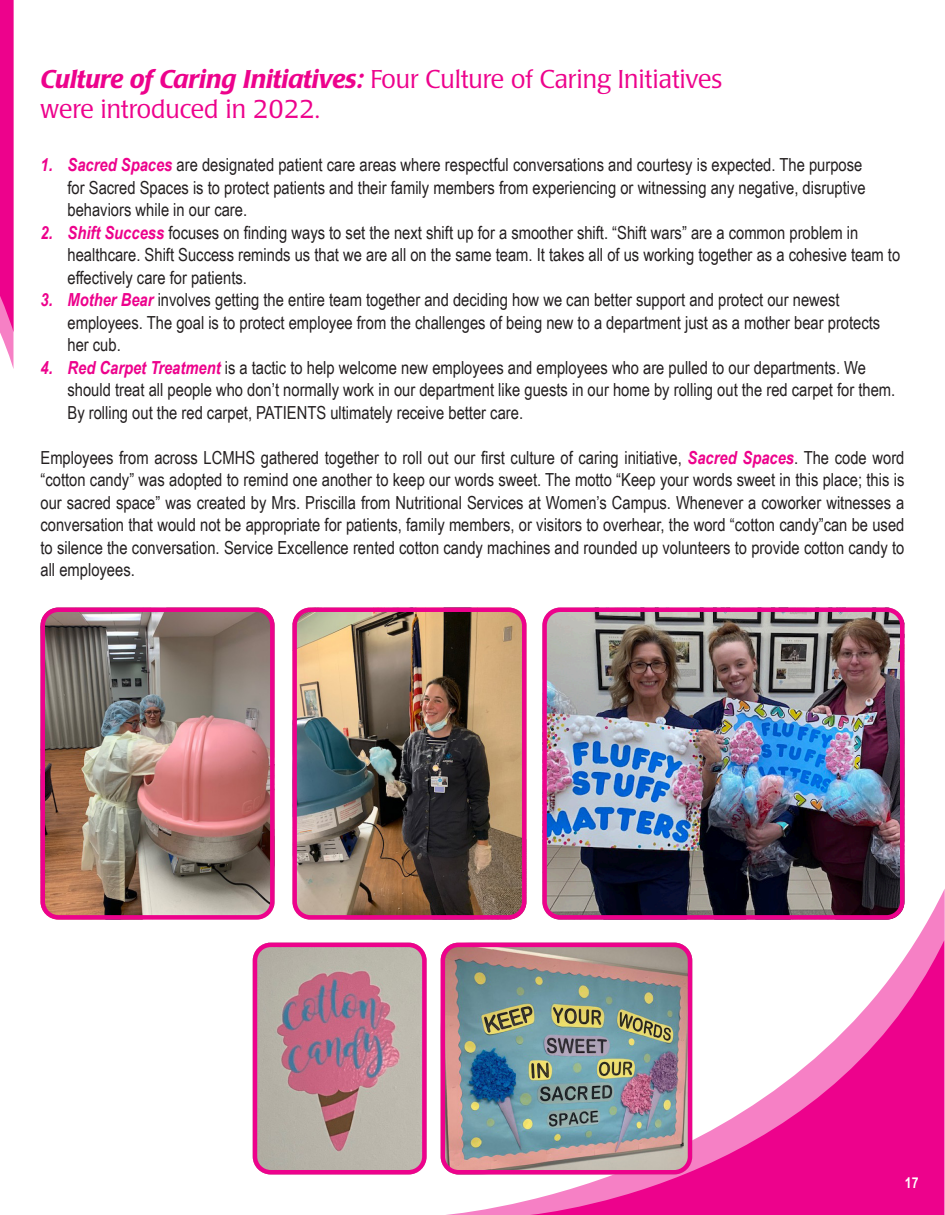
<style>
.page{position:relative;width:945px;height:1215px;background:#fff}
.page>*{position:absolute;margin:0;border:0;box-sizing:border-box;transform-origin:0 0}
.t1{font:300 25.5px "Poppl Laudatio";color:#ed028c}
.t2{font:18px/22.5px "Arial Narrow";color:#231f20}
.t3{font:700 15px "Arial Narrow";color:#fff}
.s1{font-weight:500;font-style:italic}
.s2{font-weight:700;font-style:italic;color:#ed028c}
</style>
<div class="page">
<svg style="left:0;top:0;width:14px;height:369px;background:#ef219a"></svg>
<svg style="left:440px;top:889px;width:505px;height:326px"></svg>
<img style="left:45px;top:608px;width:225px;height:307px">
<div style="left:40px;top:608px;width:235px;height:312px;border:4px solid #ed028c;border-radius:16px"></div>
<img style="left:297px;top:608px;width:229px;height:312px">
<div style="left:292px;top:608px;width:234px;height:312px;border:4px solid #ed028c;border-radius:16px"></div>
<img style="left:542px;top:608px;width:362px;height:312px">
<div style="left:542px;top:608px;width:362px;height:312px;border:4px solid #ed028c;border-radius:16px"></div>
<img style="left:253px;top:943px;width:169px;height:231px">
<div style="left:253px;top:943px;width:174px;height:231px;border:4px solid #ed028c;border-radius:16px"></div>
<img style="left:441px;top:943px;width:251px;height:231px">
<div style="left:441px;top:943px;width:251px;height:231px;border:4px solid #ed028c;border-radius:16px"></div>
<p class="t1" style="left:40px;top:65px;width:683px"><span class="s1">Culture of Caring Initiatives:</span> Four Culture of Caring Initiatives</p>
<p class="t1" style="left:40px;top:95px;width:281px">were introduced in 2022.</p>
<p class="t2" style="left:68px;top:153px;width:800px;text-indent:-27px"><span class="s2">1. Sacred Spaces</span> are designated patient care areas where respectful conversations and courtesy is expected. The purpose for Sacred Spaces is to protect patients and their family members from experiencing or witnessing any negative, disruptive behaviors while in our care.</p>
<p class="t2" style="left:68px;top:221px;width:834px;text-indent:-27px"><span class="s2">2. Shift Success</span> focuses on finding ways to set the next shift up for a smoother shift. “Shift wars” are a common problem in healthcare. Shift Success reminds us that we are all on the same team. It takes all of us working together as a cohesive team to effectively care for patients.</p>
<p class="t2" style="left:68px;top:288px;width:814px;text-indent:-27px"><span class="s2">3. Mother Bear</span> involves getting the entire team together and deciding how we can better support and protect our newest employees. The goal is to protect employee from the challenges of being new to a department just as a mother bear protects her cub.</p>
<p class="t2" style="left:68px;top:356px;width:829px;text-indent:-27px"><span class="s2">4. Red Carpet Treatment</span> is a tactic to help welcome new employees and employees who are pulled to our departments. We should treat all people who don’t normally work in our department like guests in our home by rolling out the red carpet for them.<br>By rolling out the red carpet, PATIENTS ultimately receive better care.</p>
<p class="t2" style="left:40px;top:446px;width:865px;text-align:justify">Employees from across LCMHS gathered together to roll out our first culture of caring initiative, <span class="s2">Sacred Spaces</span>. The code word “cotton candy” was adopted to remind one another to keep our words sweet. The motto “Keep your words sweet in this place; this is our sacred space” was created by Mrs. Priscilla from Nutritional Services at Women’s Campus. Whenever a coworker witnesses a conversation that would not be appropriate for patients, family members, or visitors to overhear, the word “cotton candy”can be used to silence the conversation. Service Excellence rented cotton candy machines and rounded up volunteers to provide cotton candy to all employees.</p>
<p class="t3" style="left:905px;top:1172px;width:15px">17</p>
</div>
